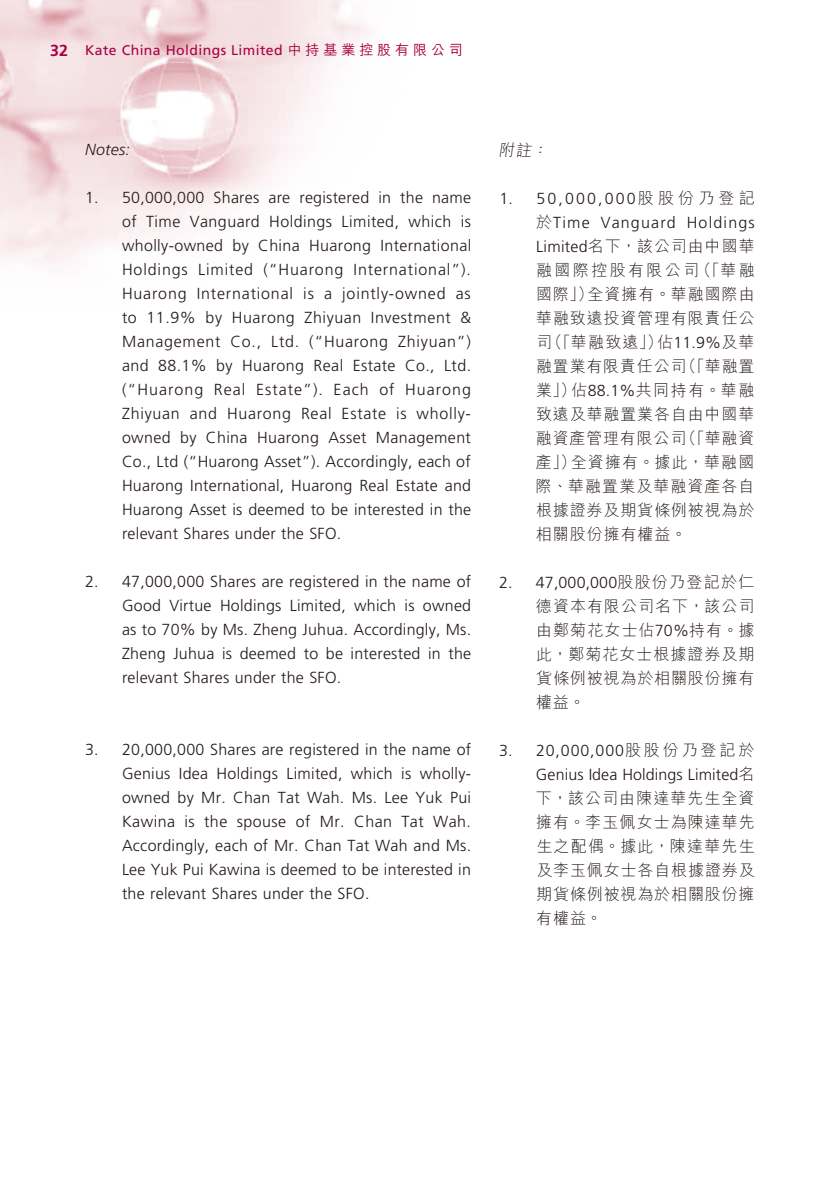
<style>
.page{position:relative;width:840px;height:1191px;background:#fff}
.page>*{position:absolute;margin:0;border:0;box-sizing:border-box;transform-origin:0 0}
.t1{font:300 16px/24px "Frutiger LT Std";letter-spacing:.015em;color:#231916;text-align:justify}
.t2{font:300 16px/24px "M Hei HK";letter-spacing:.06em;color:#231916;text-align:justify}
.t3{font:300 16px/24px "Frutiger LT Std";letter-spacing:.075em;color:#231916;text-align:right}
.t4{font:italic 300 16px "Frutiger LT Std";letter-spacing:.015em;color:#231916}
.t5{font:14px "Frutiger LT Std";letter-spacing:.03em;color:#a90045}
.s1{font-weight:700;font-size:16px}
.s2{font-family:"M Hei HK";font-weight:500}
.s3{font-family:"M Hei HK"}
.s4{font-family:"Frutiger LT Std"}
</style>
<div class="page">
<img style="left:0;top:0;width:370px;height:265px">
<p class="t5" style="left:50px;top:42px;width:414px"><span class="s1">32</span> Kate China Holdings Limited <span class="s2">中持基業控股有限公司</span></p>
<p class="t4" style="left:85px;top:140px;width:46px">Notes:</p>
<p class="t1" style="left:122px;top:186px;width:350px;text-indent:-37px">1. 50,000,000 Shares are registered in the name of Time Vanguard Holdings Limited, which is wholly-owned by China Huarong International Holdings Limited (“Huarong International”).<br>Huarong International is a jointly-owned as to 11.9% by Huarong Zhiyuan Investment &amp; Management Co., Ltd. (“Huarong Zhiyuan”) and 88.1% by Huarong Real Estate Co., Ltd. (“Huarong Real Estate”). Each of Huarong Zhiyuan and Huarong Real Estate is wholly&shy;owned by China Huarong Asset Management Co., Ltd (“Huarong Asset”). Accordingly, each of Huarong International, Huarong Real Estate and Huarong Asset is deemed to be interested in the relevant Shares under the SFO.</p>
<p class="t1" style="left:122px;top:570px;width:350px;text-indent:-37px">2. 47,000,000 Shares are registered in the name of Good Virtue Holdings Limited, which is owned as to 70% by Ms. Zheng Juhua. Accordingly, Ms.<br>Zheng Juhua is deemed to be interested in the relevant Shares under the SFO.</p>
<p class="t1" style="left:122px;top:738px;width:350px;text-indent:-37px">3. 20,000,000 Shares are registered in the name of Genius Idea Holdings Limited, which is wholly&shy;owned by Mr. Chan Tat Wah. Ms. Lee Yuk Pui Kawina is the spouse of Mr. Chan Tat Wah.<br>Accordingly, each of Mr. Chan Tat Wah and Ms.<br>Lee Yuk Pui Kawina is deemed to be interested in the relevant Shares under the SFO.</p>
<p class="t2" style="left:498px;top:138px;width:54px">附註：</p>
<p class="t3" style="left:499px;top:187px;width:257px">1. 50,000,000<span class="s3">股股份乃登記於</span>Time Vanguard Holdings</p>
<p class="t2" style="left:535px;top:234px;width:220px"><span class="s4">Limited</span>名下，該公司由中國華融國際控股有限公司（「華融國際」）全資擁有。華融國際由華融致遠投資管理有限責任公司（「華融致遠」）佔<span class="s4">11.9%</span>及華融置業有限責任公司（「華融置業」）佔<span class="s4">88.1%</span>共同持有。華融致遠及華融置業各自由中國華融資產管理有限公司（「華融資產」）全資擁有。據此，華融國際、華融置業及華融資產各自根據證券及期貨條例被視為於相關股份擁有權益。</p>
<p class="t1" style="left:498px;top:571px;width:257px">2. 47,000,000<span class="s3">股股份乃登記於仁</span></p>
<p class="t2" style="left:535px;top:594px;width:220px">德資本有限公司名下，該公司由鄭菊花女士佔<span class="s4">70%</span>持有。據此，鄭菊花女士根據證券及期貨條例被視為於相關股份擁有權益。</p>
<p class="t1" style="left:499px;top:739px;width:257px;text-align:right">3. 20,000,000<span class="s3">股股份乃登記於<br></span>Genius Idea Holdings Limited<span class="s3">名</span></p>
<p class="t2" style="left:535px;top:786px;width:220px">下，該公司由陳達華先生全資擁有。李玉佩女士為陳達華先生之配偶。據此，陳達華先生及李玉佩女士各自根據證券及期貨條例被視為於相關股份擁有權益。</p>
</div>
